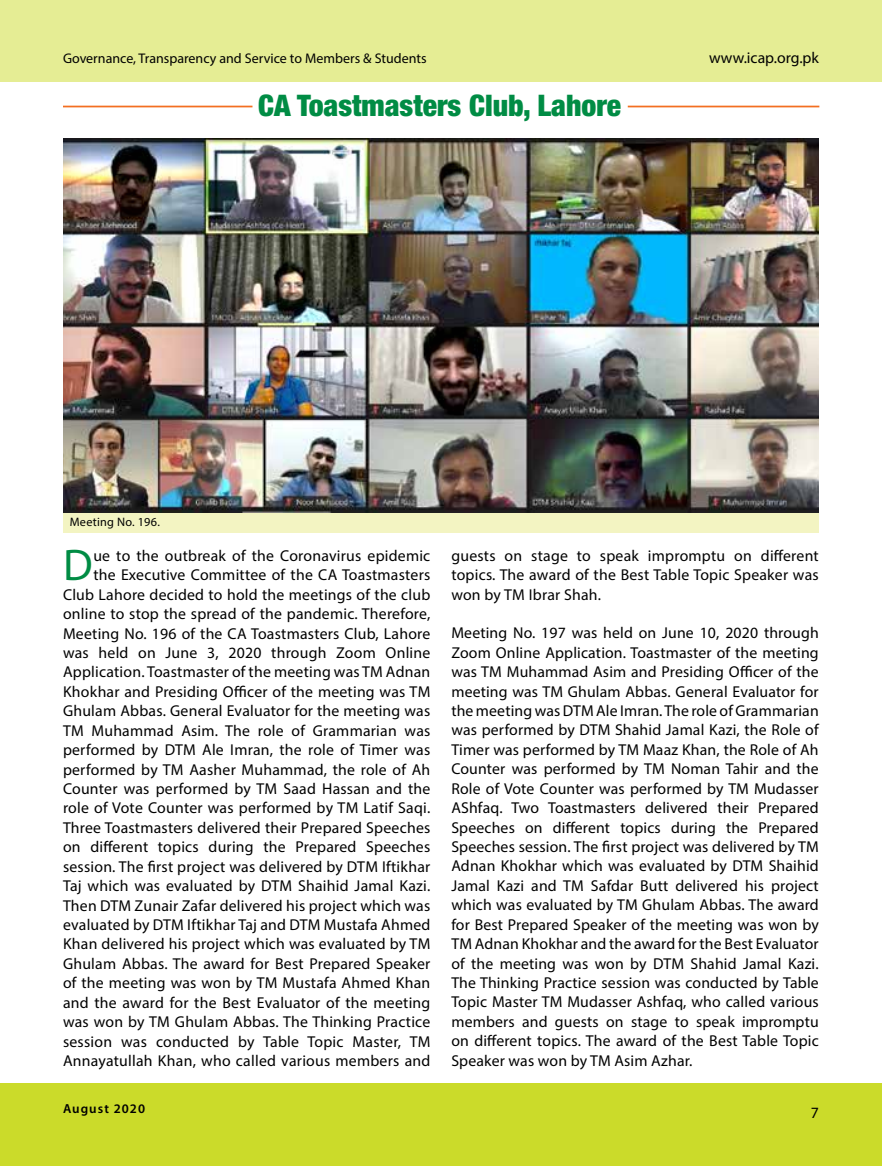
<style>
.page{position:relative;width:882px;height:1166px;background:#fff}
.page>*{position:absolute;margin:0;border:0;box-sizing:border-box;transform-origin:0 0}
.t1{font:44.62px "Myriad Pro";color:#008c44}
.t2{font:900 condensed 29.75px "Helvetica Neue LT Std";color:#008c44}
.t3{font:15.75px/19.4px "Myriad Pro";letter-spacing:.015em;color:#000;text-align:justify}
.t4{font:14px "Myriad Pro";color:#000}
.t5{font:600 13.12px "Myriad Pro";letter-spacing:.08em;color:#000}
.t6{font:12.25px "Myriad Pro";letter-spacing:.02em;color:#000}
</style>
<div class="page">
<div style="left:0;top:0;width:882px;height:82px;background:#e5ed94"></div>
<div style="left:0;top:1083px;width:882px;height:83px;background:#cbdb2a"></div>
<hr style="left:63px;top:106px;width:189px;height:1px;background:#f36f21">
<hr style="left:628px;top:106px;width:191px;height:1px;background:#f36f21">
<img style="left:63px;top:138px;width:756px;height:375px">
<div style="left:63px;top:513px;width:756px;height:19px;background:#f3f4c2"></div>
<p class="t4" style="left:63px;top:50px;width:365px">Governance, Transparency and Service to Members &amp; Students</p>
<p class="t3" style="left:709px;top:48px;width:111px">www.icap.org.pk</p>
<h2 class="t2" style="left:258px;top:87px;width:365px">CA Toastmasters Club, Lahore</h2>
<p class="t6" style="left:70px;top:514px;width:92px">Meeting No. 196.</p>
<p class="t3" style="left:63px;top:545px;width:369px;text-align:right">ue to the outbreak of the Coronavirus epidemic<br>the Executive Committee of the CA Toastmasters Club Lahore decided to hold the meetings of the club online to stop the spread of the pandemic. Therefore, Meeting No. 196 of the CA Toastmasters Club, Lahore was held on June 3, 2020 through Zoom Online Application. Toastmaster of the meeting was TM Adnan Khokhar and Presiding Officer of the meeting was TM Ghulam Abbas. General Evaluator for the meeting was TM Muhammad Asim. The role of Grammarian was performed by DTM Ale Imran, the role of Timer was performed by TM Aasher Muhammad, the role of Ah Counter was performed by TM Saad Hassan and the role of Vote Counter was performed by TM Latif Saqi.<br>Three Toastmasters delivered their Prepared Speeches on different topics during the Prepared Speeches session. The first project was delivered by DTM Iftikhar Taj which was evaluated by DTM Shaihid Jamal Kazi.<br>Then DTM Zunair Zafar delivered his project which was evaluated by DTM Iftikhar Taj and DTM Mustafa Ahmed Khan delivered his project which was evaluated by TM Ghulam Abbas. The award for Best Prepared Speaker of the meeting was won by TM Mustafa Ahmed Khan and the award for the Best Evaluator of the meeting was won by TM Ghulam Abbas. The Thinking Practice session was conducted by Table Topic Master, TM Annayatullah Khan, who called various members and</p>
<p class="t3" style="left:451px;top:545px;width:369px">guests on stage to speak impromptu on different topics. The award of the Best Table Topic Speaker was won by TM Ibrar Shah.</p>
<h1 class="t1" style="left:63px;top:538px;width:31px">D</h1>
<p class="t3" style="left:451px;top:623px;width:369px">Meeting No. 197 was held on June 10, 2020 through Zoom Online Application. Toastmaster of the meeting was TM Muhammad Asim and Presiding Officer of the meeting was TM Ghulam Abbas. General Evaluator for the meeting was DTM Ale Imran. The role of Grammarian was performed by DTM Shahid Jamal Kazi, the Role of Timer was performed by TM Maaz Khan, the Role of Ah Counter was performed by TM Noman Tahir and the Role of Vote Counter was performed by TM Mudasser AShfaq. Two Toastmasters delivered their Prepared Speeches on different topics during the Prepared Speeches session. The first project was delivered by TM Adnan Khokhar which was evaluated by DTM Shaihid Jamal Kazi and TM Safdar Butt delivered his project which was evaluated by TM Ghulam Abbas. The award for Best Prepared Speaker of the meeting was won by TM Adnan Khokhar and the award for the Best Evaluator of the meeting was won by DTM Shahid Jamal Kazi.<br>The Thinking Practice session was conducted by Table Topic Master TM Mudasser Ashfaq, who called various members and guests on stage to speak impromptu on different topics. The award of the Best Table Topic Speaker was won by TM Asim Azhar.</p>
<p class="t5" style="left:63px;top:1100px;width:84px">August 2020</p>
<p class="t3" style="left:811px;top:1102px;width:10px">7</p>
</div>
